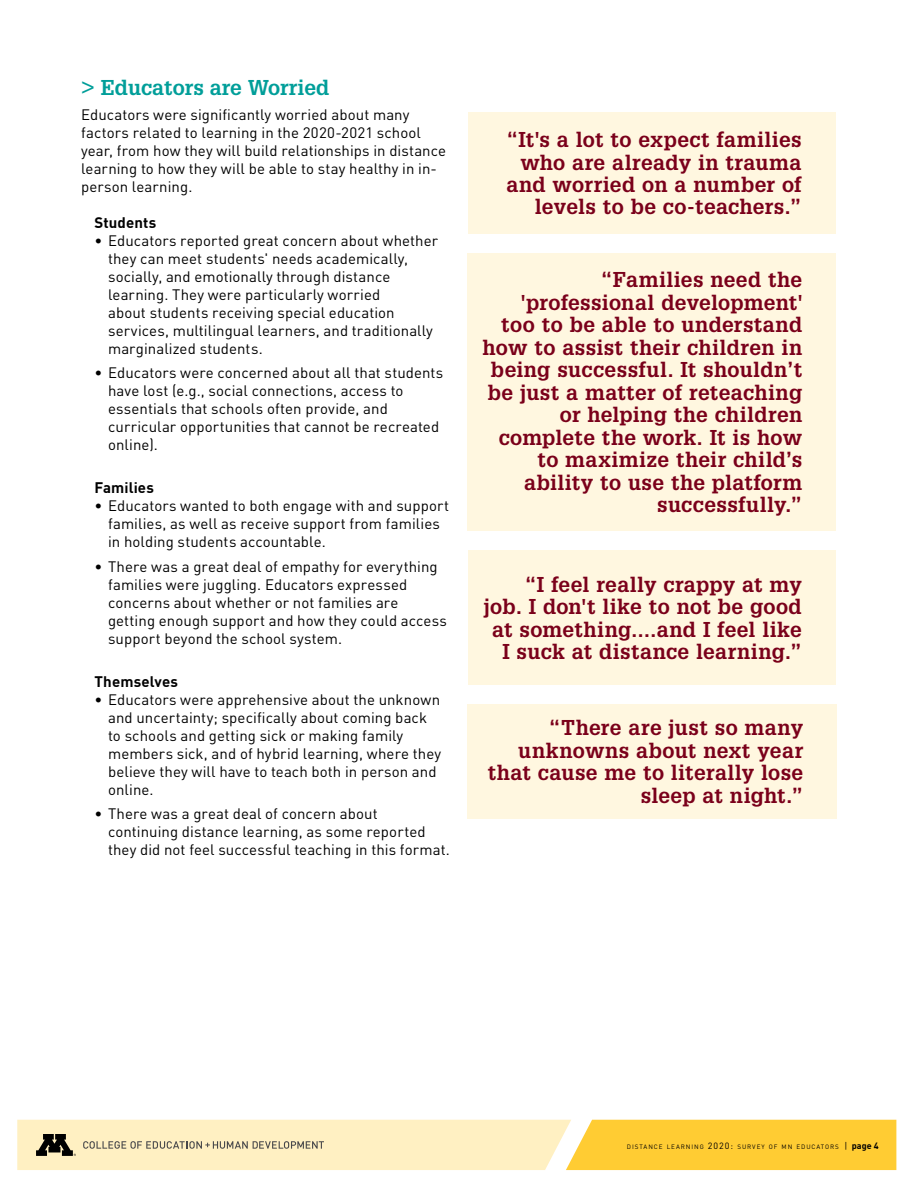
<style>
.page{position:relative;width:918px;height:1188px;background:#fff}
.page>*{position:absolute;margin:0;border:0;box-sizing:border-box;transform-origin:0 0}
.t1{font:700 21px/22.5px "Glypha LT Std";letter-spacing:.015em;color:#7a001a;text-align:right}
.t2{font:700 21px "Glypha LT Std";color:#009e99}
.t3{font:15px/18px "DINOT";letter-spacing:.005em;color:#000}
.t4{font:700 15px "DINOT";letter-spacing:.01em;color:#000}
.t5{font:6.3px "DINOT";letter-spacing:.15em;color:#000}
.s1{font-size:9px}
.s2{font-weight:700;font-size:9px}
</style>
<div class="page">
<svg style="left:17px;top:1120px;width:879px;height:50px;background:#f9de8c"></svg>
<div style="left:468px;top:704px;width:369px;height:115px;background:#fff7e0"></div>
<div style="left:468px;top:112px;width:367px;height:122px;background:#fff7e0"></div>
<div style="left:468px;top:254px;width:368px;height:277px;background:#fff7e0"></div>
<div style="left:468px;top:550px;width:368px;height:135px;background:#fff7e0"></div>
<h1 class="t2" style="left:81px;top:74px;width:250px">&gt; Educators are Worried</h1>
<p class="t3" style="left:81px;top:105px;width:367px">Educators were significantly worried about many factors related to learning in the 2020-2021 school year, from how they will build relationships in distance learning to how they will be able to stay healthy in in&shy;person learning.</p>
<p class="t4" style="left:95px;top:211px;width:63px">Students</p>
<p class="t3" style="left:108px;top:231px;width:332px;text-indent:-13px">• Educators reported great concern about whether they can meet students' needs academically, socially, and emotionally through distance learning. They were particularly worried<br>about students receiving special education services, multilingual learners, and traditionally marginalized students.</p>
<p class="t3" style="left:108px;top:363px;width:337px;text-indent:-13px">• Educators were concerned about all that students have lost (e.g., social connections, access to essentials that schools often provide, and curricular opportunities that cannot be recreated online).</p>
<p class="t4" style="left:95px;top:476px;width:61px">Families</p>
<p class="t3" style="left:108px;top:496px;width:343px;text-indent:-13px">• Educators wanted to both engage with and support families, as well as receive support from families in holding students accountable.</p>
<p class="t3" style="left:108px;top:557px;width:340px;text-indent:-13px">• There was a great deal of empathy for everything families were juggling. Educators expressed concerns about whether or not families are getting enough support and how they could access support beyond the school system.</p>
<p class="t4" style="left:95px;top:670px;width:85px">Themselves</p>
<p class="t3" style="left:108px;top:690px;width:335px;text-indent:-13px">• Educators were apprehensive about the unknown and uncertainty; specifically about coming back to schools and getting sick or making family members sick, and of hybrid learning, where they believe they will have to teach both in person and online.</p>
<p class="t3" style="left:108px;top:804px;width:343px;text-indent:-13px">• There was a great deal of concern about continuing distance learning, as some reported they did not feel successful teaching in this format.</p>
<h1 class="t1" style="left:506px;top:128px;width:297px">“It's a lot to expect families who are already in trauma and worried on a number of levels to be co-teachers.”</h1>
<p class="t1" style="left:483px;top:268px;width:321px">“Families need the 'professional development' too to be able to understand how to assist their children in being successful. It shouldn’t be just a matter of reteaching or helping the children complete the work. It is how to maximize their child’s ability to use the platform successfully.”</p>
<h1 class="t1" style="left:484px;top:572px;width:320px">“I feel really crappy at my job. I don't like to not be good at something....and I feel like<br>I suck at distance learning.”</h1>
<h1 class="t1" style="left:488px;top:716px;width:317px">“There are just so many unknowns about next year that cause me to literally lose sleep at night.”</h1>
<p class="t5" style="left:627px;top:1142px;width:253px">DISTANCE LEARNING <span class="s1">2020:</span> SURVEY OF MN EDUCATORS <span class="s1">|</span> <span class="s2">page 4</span></p>
</div>
